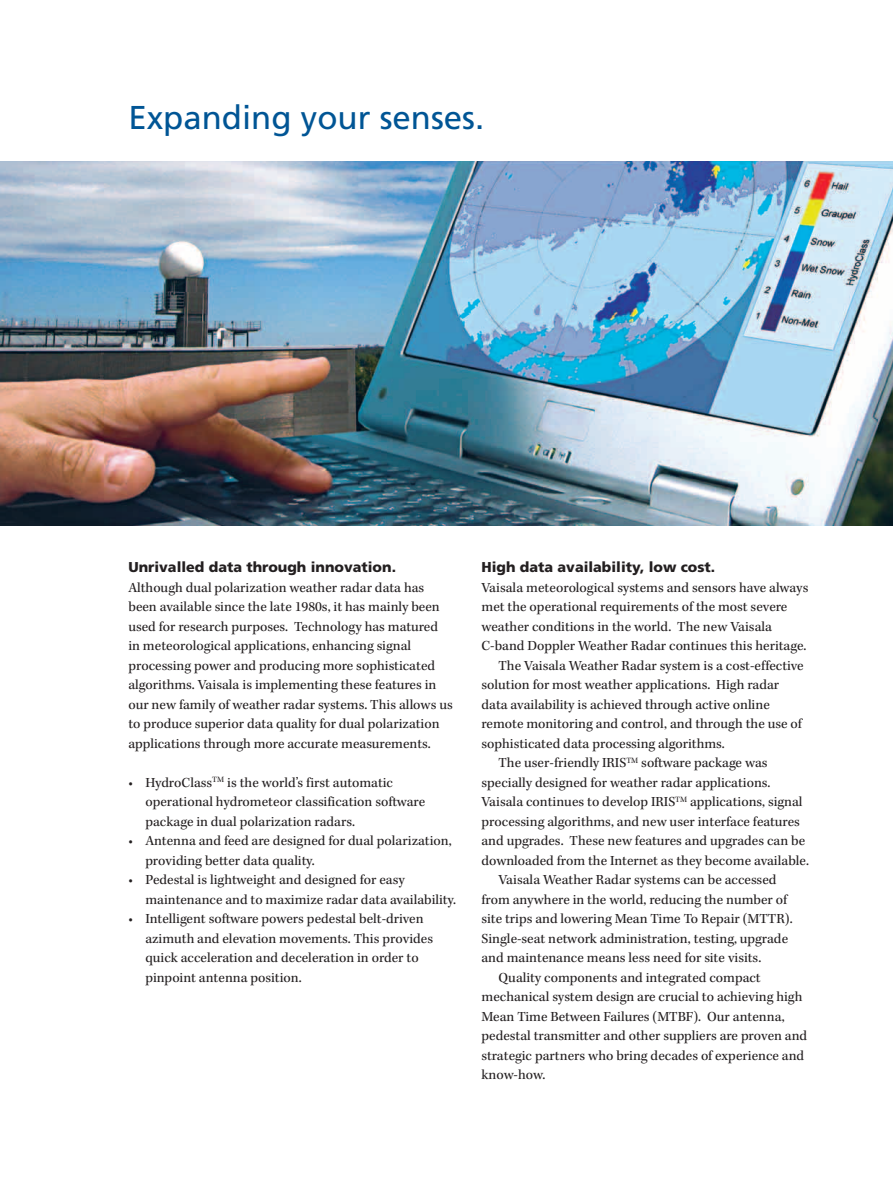
<style>
.page{position:relative;width:893px;height:1190px;background:#fff}
.page>*{position:absolute;margin:0;border:0;box-sizing:border-box;transform-origin:0 0}
.t1{font:33px "Frutiger LT Std";color:#005595}
.t2{font:14.25px/19.5px "Kepler Std";color:#231f20}
.t3{font:900 14.25px "Frutiger LT Std";color:#231f20}
</style>
<div class="page">
<img style="left:0;top:162px;width:893px;height:363px">
<h1 class="t1" style="left:128px;top:98px;width:357px">Expanding your senses.</h1>
<p class="t3" style="left:128px;top:559px;width:269px">Unrivalled data through innovation.</p>
<p class="t2" style="left:128px;top:578px;width:326px">Although dual polarization weather radar data has been available since the late 1980s, it has mainly been used for research purposes. Technology has matured in meteorological applications, enhancing signal processing power and producing more sophisticated algorithms. Vaisala is implementing these features in our new family of weather radar systems. This allows us to produce superior data quality for dual polarization applications through more accurate measurements.</p>
<p class="t2" style="left:145px;top:773px;width:281px;text-indent:-17px">• HydroClass<sup>TM</sup> is the world’s first automatic operational hydrometeor classification software package in dual polarization radars.</p>
<p class="t2" style="left:145px;top:832px;width:308px;text-indent:-17px">• Antenna and feed are designed for dual polarization, providing better data quality.</p>
<p class="t2" style="left:145px;top:871px;width:312px;text-indent:-17px">• Pedestal is lightweight and designed for easy maintenance and to maximize radar data availability.</p>
<p class="t2" style="left:145px;top:910px;width:289px;text-indent:-17px">• Intelligent software powers pedestal belt-driven azimuth and elevation movements. This provides quick acceleration and deceleration in order to pinpoint antenna position.</p>
<p class="t3" style="left:481px;top:559px;width:235px">High data availability, low cost.</p>
<p class="t2" style="left:481px;top:578px;width:328px">Vaisala meteorological systems and sensors have always</p>
<p class="t2" style="left:481px;top:598px;width:307px">met the operational requirements of the most severe</p>
<p class="t2" style="left:481px;top:617px;width:292px">weather conditions in the world. The new Vaisala</p>
<p class="t2" style="left:481px;top:637px;width:326px">C-band Doppler Weather Radar continues this heritage.</p>
<p class="t2" style="left:498px;top:656px;width:307px">The Vaisala Weather Radar system is a cost-effective</p>
<p class="t2" style="left:481px;top:676px;width:299px">solution for most weather applications. High radar</p>
<p class="t2" style="left:481px;top:695px;width:290px">data availability is achieved through active online</p>
<p class="t2" style="left:481px;top:715px;width:322px">remote monitoring and control, and through the use of</p>
<p class="t2" style="left:481px;top:734px;width:245px">sophisticated data processing algorithms.</p>
<p class="t2" style="left:498px;top:754px;width:270px">The user-friendly IRIS<sup>TM</sup> software package was</p>
<p class="t2" style="left:481px;top:773px;width:290px">specially designed for weather radar applications.</p>
<p class="t2" style="left:481px;top:793px;width:322px">Vaisala continues to develop IRIS<sup>TM</sup> applications, signal</p>
<p class="t2" style="left:481px;top:812px;width:320px">processing algorithms, and new user interface features</p>
<p class="t2" style="left:481px;top:832px;width:325px">and upgrades. These new features and upgrades can be</p>
<p class="t2" style="left:481px;top:851px;width:329px">downloaded from the Internet as they become available.</p>
<p class="t2" style="left:498px;top:871px;width:279px">Vaisala Weather Radar systems can be accessed</p>
<p class="t2" style="left:481px;top:890px;width:307px">from anywhere in the world, reducing the number of</p>
<p class="t2" style="left:481px;top:910px;width:312px">site trips and lowering Mean Time To Repair (MTTR).</p>
<p class="t2" style="left:481px;top:929px;width:308px">Single-seat network administration, testing, upgrade</p>
<p class="t2" style="left:481px;top:949px;width:281px">and maintenance means less need for site visits.</p>
<p class="t2" style="left:498px;top:968px;width:264px">Quality components and integrated compact</p>
<p class="t2" style="left:481px;top:988px;width:322px">mechanical system design are crucial to achieving high</p>
<p class="t2" style="left:481px;top:1007px;width:305px">Mean Time Between Failures (MTBF). Our antenna,</p>
<p class="t2" style="left:481px;top:1027px;width:327px">pedestal transmitter and other suppliers are proven and</p>
<p class="t2" style="left:481px;top:1046px;width:324px">strategic partners who bring decades of experience and</p>
<p class="t2" style="left:481px;top:1066px;width:65px">know-how.</p>
</div>
